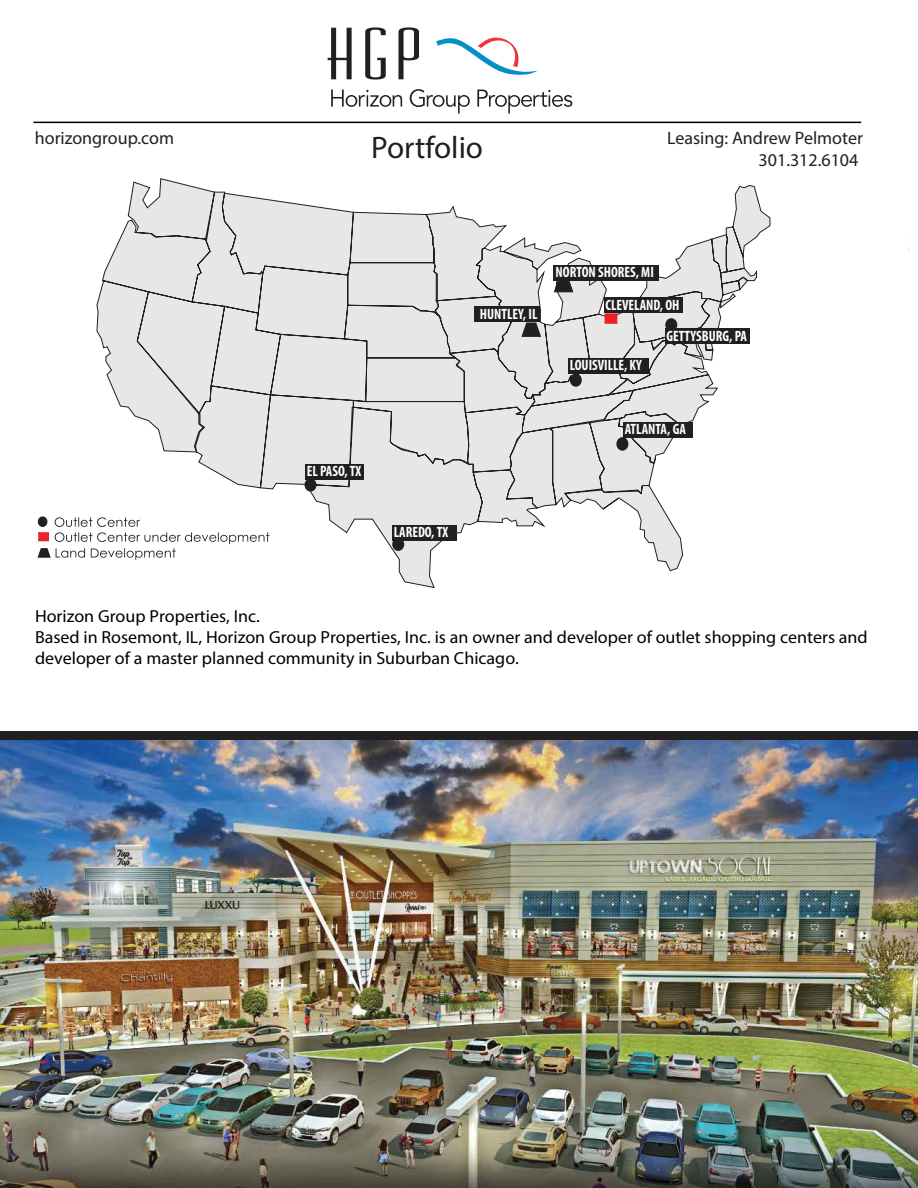
<style>
.page{position:relative;width:918px;height:1188px;background:#fff}
.page>*{position:absolute;margin:0;border:0;box-sizing:border-box;transform-origin:0 0}
.t1{font:31.2px "Myriad Pro";color:#221f20}
.t2{font:18px/21.9px "Myriad Pro";color:#221f20;text-align:right}
.t3{font:17.55px/21px "Myriad Pro";color:#000}
.t4{font:700 condensed 15px "Myriad Pro";color:#fff;scale:.95 1}
</style>
<div class="page">
<img style="left:0;top:740px;width:918px;height:448px">
<svg style="left:27px;top:1068px;width:13px;height:6px"></svg>
<div style="left:0;top:731px;width:918px;height:9px;background:#221f20"></div>
<svg style="left:97px;top:178px;width:673px;height:410px"></svg>
<svg style="left:37px;top:517px;width:233px;height:43px"></svg>
<svg style="left:554px;top:280px;width:19px;height:12px"></svg>
<svg style="left:522px;top:323px;width:19px;height:14px"></svg>
<div style="left:665px;top:318px;width:12px;height:13px;background:#221f20;border-radius:50%"></div>
<div style="left:305px;top:478px;width:12px;height:14px;background:#221f20;border-radius:50%"></div>
<div style="left:570px;top:374px;width:12px;height:13px;background:#221f20;border-radius:50%"></div>
<div style="left:392px;top:538px;width:12px;height:13px;background:#221f20;border-radius:50%"></div>
<div style="left:616px;top:437px;width:12px;height:14px;background:#221f20;border-radius:50%"></div>
<div style="left:474px;top:307px;width:65px;height:15px;background:#221f20"></div>
<div style="left:305px;top:464px;width:59px;height:16px;background:#221f20"></div>
<div style="left:554px;top:265px;width:105px;height:15px;background:#221f20"></div>
<div style="left:392px;top:525px;width:65px;height:15px;background:#221f20"></div>
<div style="left:568px;top:358px;width:81px;height:16px;background:#221f20"></div>
<div style="left:623px;top:422px;width:69px;height:16px;background:#221f20"></div>
<div style="left:665px;top:329px;width:85px;height:15px;background:#221f20"></div>
<svg style="left:605px;top:313px;width:12px;height:11px"></svg>
<div style="left:604px;top:298px;width:79px;height:15px;background:#221f20"></div>
<svg style="left:436px;top:37px;width:102px;height:38px"></svg>
<svg style="left:328px;top:28px;width:24px;height:51px"></svg>
<svg style="left:365px;top:27px;width:21px;height:53px"></svg>
<svg style="left:399px;top:27px;width:20px;height:52px"></svg>
<svg style="left:331px;top:90px;width:71px;height:17px"></svg>
<svg style="left:410px;top:89px;width:60px;height:24px"></svg>
<svg style="left:477px;top:90px;width:95px;height:23px"></svg>
<hr style="left:34px;top:122px;width:827px;height:1px;background:#000">
<p class="t2" style="left:35px;top:127px;width:141px">horizongroup.com</p>
<p class="t2" style="left:667px;top:127px;width:197px">Leasing: Andrew Pelmoter<br>301.312.6104</p>
<h1 class="t1" style="left:371px;top:129px;width:113px">Portfolio</h1>
<p class="t4" style="left:307px;top:462px;width:59px">EL PASO,TX</p>
<p class="t4" style="left:480px;top:304px;width:62px">HUNTLEY, IL</p>
<p class="t4" style="left:556px;top:263px;width:105px">NORTON SHORES, MI</p>
<p class="t4" style="left:606px;top:295px;width:79px">CLEVELAND, OH</p>
<p class="t4" style="left:570px;top:356px;width:77px">LOUISVILLE, KY</p>
<p class="t4" style="left:667px;top:326px;width:86px">GETTYSBURG, PA</p>
<p class="t4" style="left:625px;top:420px;width:66px">ATLANTA, GA</p>
<p class="t4" style="left:394px;top:523px;width:59px">LAREDO,TX</p>
<p class="t3" style="left:35px;top:605px;width:834px">Horizon Group Properties, Inc.<br>Based in Rosemont, IL, Horizon Group Properties, Inc. is an owner and developer of outlet shopping centers and developer of a master planned community in Suburban Chicago.</p>
</div>
